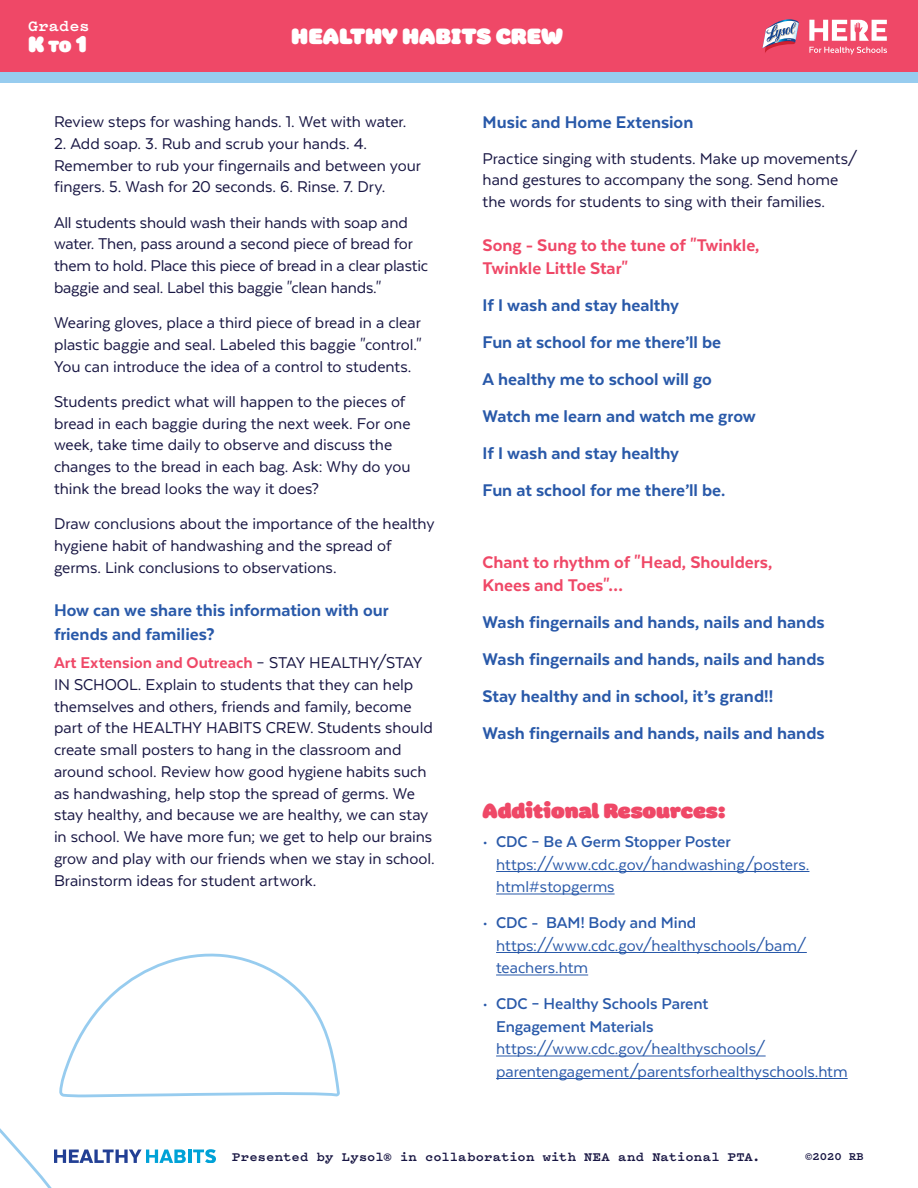
<style>
.page{position:relative;width:918px;height:1188px;background:#fff}
.page>*{position:absolute;margin:0;border:0;box-sizing:border-box;transform-origin:0 0}
.t1{font:22.5px "Colette Ultra Jumbo";color:#fff}
.t2{font:21px "Colette Ultra Jumbo";color:#ef4867}
.t3{font:800 19.5px/36.9px "Texta";color:#2959a9}
.t4{font:800 19.5px/23.4px "Texta";color:#ef4867}
.t5{font:18px/21.8px "Texta";letter-spacing:-.005em;color:#181643}
.t6{font:18px/22.5px "Texta";letter-spacing:-.005em;color:#2959a9}
.t7{font:700 18px/22.5px "Texta";letter-spacing:-.005em;color:#2959a9}
.t8{font:700 16.5px "Pitch";letter-spacing:.015em;color:#fff}
.t9{font:700 13.5px "Pitch";letter-spacing:.015em;color:#181643}
.t10{font:700 12px "Pitch";color:#181643}
.s1{font-size:16.5px}
.s2{font-weight:800;color:#ef4867}
.s3{font-weight:700}
.s4{font-weight:400}
</style>
<div class="page">
<div style="left:0;top:0;width:918px;height:74px;background:#ef4867"></div>
<svg style="left:809px;top:20px;width:78px;height:21px"></svg>
<svg style="left:809px;top:47px;width:78px;height:7px"></svg>
<svg style="left:762px;top:19px;width:37px;height:34px"></svg>
<div style="left:0;top:72px;width:918px;height:11px;background:#97ccef"></div>
<hr style="left:496px;top:871px;width:313px;height:1px;background:#2959a9">
<hr style="left:496px;top:894px;width:119px;height:1px;background:#2959a9">
<hr style="left:496px;top:952px;width:311px;height:1px;background:#2959a9">
<hr style="left:496px;top:975px;width:92px;height:1px;background:#2959a9">
<hr style="left:496px;top:1056px;width:270px;height:1px;background:#2959a9">
<hr style="left:496px;top:1078px;width:352px;height:1px;background:#2959a9">
<svg style="left:0;top:954px;width:339px;height:234px"></svg>
<p class="t8" style="left:28px;top:15px;width:63px">Grades</p>
<p class="t1" style="left:28px;top:27px;width:60px">K <span class="s1">TO</span> 1</p>
<p class="t1" style="left:291px;top:19px;width:273px">HEALTHY HABITS CREW</p>
<p class="t5" style="left:54px;top:111px;width:354px">Review steps for washing hands. 1. Wet with water.</p>
<p class="t5" style="left:54px;top:132px;width:368px">2. Add soap. 3. Rub and scrub your hands. 4.<br>Remember to rub your fingernails and between your fingers. 5. Wash for 20 seconds. 6. Rinse. 7. Dry.</p>
<p class="t5" style="left:54px;top:211px;width:376px">All students should wash their hands with soap and water. Then, pass around a second piece of bread for them to hold. Place this piece of bread in a clear plastic baggie and seal. Label this baggie "clean hands."</p>
<p class="t5" style="left:54px;top:312px;width:369px;text-align:justify">Wearing gloves, place a third piece of bread in a clear plastic baggie and seal. Labeled this baggie "control." You can introduce the idea of a control to students.</p>
<p class="t5" style="left:54px;top:390px;width:358px">Students predict what will happen to the pieces of bread in each baggie during the next week. For one week, take time daily to observe and discuss the changes to the bread in each bag. Ask: Why do you think the bread looks the way it does?</p>
<p class="t5" style="left:54px;top:513px;width:382px">Draw conclusions about the importance of the healthy hygiene habit of handwashing and the spread of germs. Link conclusions to observations.</p>
<p class="t3" style="left:54px;top:599px;width:336px;line-height:23.4px">How can we share this information with our friends and families?</p>
<p class="t5" style="left:54px;top:652px;width:382px"><span class="s2">Art Extension and Outreach</span> – STAY HEALTHY/STAY IN SCHOOL. Explain to students that they can help themselves and others, friends and family, become part of the HEALTHY HABITS CREW. Students should create small posters to hang in the classroom and around school. Review how good hygiene habits such as handwashing, help stop the spread of germs. We stay healthy, and because we are healthy, we can stay in school. We have more fun; we get to help our brains grow and play with our friends when we stay in school.<br>Brainstorm ideas for student artwork.</p>
<p class="t3" style="left:483px;top:104px;width:212px">Music and Home Extension</p>
<p class="t5" style="left:483px;top:147px;width:377px">Practice singing with students. Make up movements/ hand gestures to accompany the song. Send home the words for students to sing with their families.</p>
<p class="t4" style="left:483px;top:233px;width:278px">Song - Sung to the tune of "Twinkle,<br>Twinkle Little Star"</p>
<p class="t3" style="left:483px;top:287px;width:275px">If I wash and stay healthy<br>Fun at school for me there’ll be<br>A healthy me to school will go<br>Watch me learn and watch me grow<br>If I wash and stay healthy<br>Fun at school for me there’ll be.</p>
<p class="t4" style="left:483px;top:550px;width:291px">Chant to rhythm of "Head, Shoulders,<br>Knees and Toes"…</p>
<p class="t3" style="left:483px;top:603px;width:344px">Wash fingernails and hands, nails and hands Wash fingernails and hands, nails and hands Stay healthy and in school, it’s grand!!<br>Wash fingernails and hands, nails and hands</p>
<p class="t2" style="left:483px;top:795px;width:245px">Additional Resources:</p>
<p class="t6" style="left:496px;top:830px;width:315px;text-indent:-14px">• <span class="s3">CDC – Be A Germ Stopper Poster </span>https://www.cdc.gov/handwashing/posters. html#stopgerms</p>
<p class="t6" style="left:496px;top:911px;width:312px;text-indent:-14px">• <span class="s3">CDC - BAM! Body and Mind </span>https://www.cdc.gov/healthyschools/bam/ teachers.htm</p>
<p class="t7" style="left:496px;top:992px;width:214px;text-indent:-14px"><span class="s4">•</span> CDC – Healthy Schools Parent<br>Engagement Materials</p>
<p class="t6" style="left:496px;top:1037px;width:353px">https://www.cdc.gov/healthyschools/ parentengagement/parentsforhealthyschools.htm</p>
<p class="t9" style="left:232px;top:1147px;width:530px">Presented by Lysol® in collaboration with NEA and National PTA.</p>
<p class="t10" style="left:805px;top:1148px;width:60px">©2020 RB</p>
</div>
